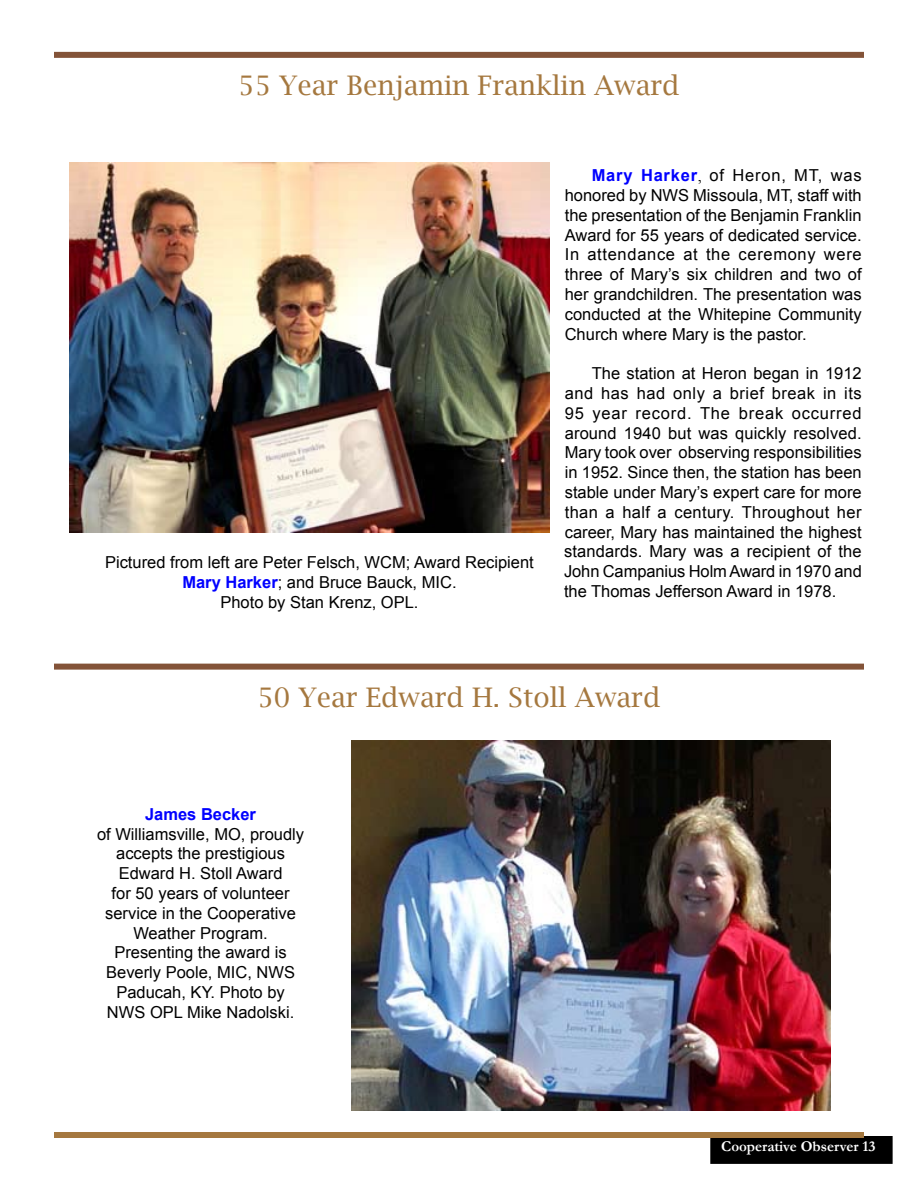
<style>
.page{position:relative;width:918px;height:1188px;background:#fff}
.page>*{position:absolute;margin:0;border:0;box-sizing:border-box;transform-origin:0 0}
.t1{font:27px "Lucida Bright";color:#a5783f}
.t2{font:16.5px/19.8px "Arial";color:#000;text-align:justify}
.t3{font:700 16.5px "Arial";color:#00f}
.t4{font:700 15px "Garamond";color:#fff}
.s1{font-weight:700;color:#00f}
.s2{font-family:"Times New Roman"}
</style>
<div class="page">
<div style="left:711px;top:1137px;width:181px;height:26px;background:#000"></div>
<div style="left:710px;top:1136px;width:183px;height:28px;border:2px solid #000"></div>
<div style="left:54px;top:1132px;width:810px;height:6px;background:#a5783f"></div>
<div style="left:54px;top:52px;width:810px;height:6px;background:#835338"></div>
<div style="left:54px;top:664px;width:810px;height:6px;background:#835338"></div>
<img style="left:351px;top:741px;width:480px;height:370px">
<img style="left:70px;top:162px;width:480px;height:371px">
<h1 class="t1" style="left:238px;top:70px;width:443px">55 Year Benjamin Franklin Award</h1>
<p class="t2" style="left:105px;top:552px;width:430px;text-align:center">Pictured from left are Peter Felsch, WCM; Award Recipient<br><span class="s1">Mary Harker</span>; and Bruce Bauck, MIC.<br>Photo by Stan Krenz, OPL.</p>
<p class="t2" style="left:565px;top:166px;width:299px;text-indent:27px"><span class="s1">Mary Harker</span><span class="s2">,</span> of Heron, MT, was honored by NWS Missoula, MT, staff with the presentation of the Benjamin Franklin Award for 55 years of dedicated service.<br>In attendance at the ceremony were three of Mary’s six children and two of her grandchildren. The presentation was conducted at the Whitepine Community Church where Mary is the pastor.</p>
<p class="t2" style="left:564px;top:364px;width:299px;text-indent:28px">The station at Heron began in 1912 and has had only a brief break in its 95 year record. The break occurred around 1940 but was quickly resolved.<br>Mary took over observing responsibilities in 1952. Since then, the station has been stable under Mary’s expert care for more than a half a century. Throughout her career, Mary has maintained the highest standards. Mary was a recipient of the John Campanius Holm Award in 1970 and the Thomas Jefferson Award in 1978.</p>
<h1 class="t1" style="left:258px;top:682px;width:404px">50 Year Edward H. Stoll Award</h1>
<p class="t3" style="left:145px;top:803px;width:112px">James Becker</p>
<p class="t2" style="left:97px;top:824px;width:209px;text-align:center">of Williamsville, MO, proudly accepts the prestigious<br>Edward H. Stoll Award<br>for 50 years of volunteer service in the Cooperative<br>Weather Program.<br>Presenting the award is<br>Beverly Poole, MIC, NWS<br>Paducah, KY. Photo by<br>NWS OPL Mike Nadolski.</p>
<p class="t4" style="left:721px;top:1136px;width:155px">Cooperative Observer 13</p>
</div>
